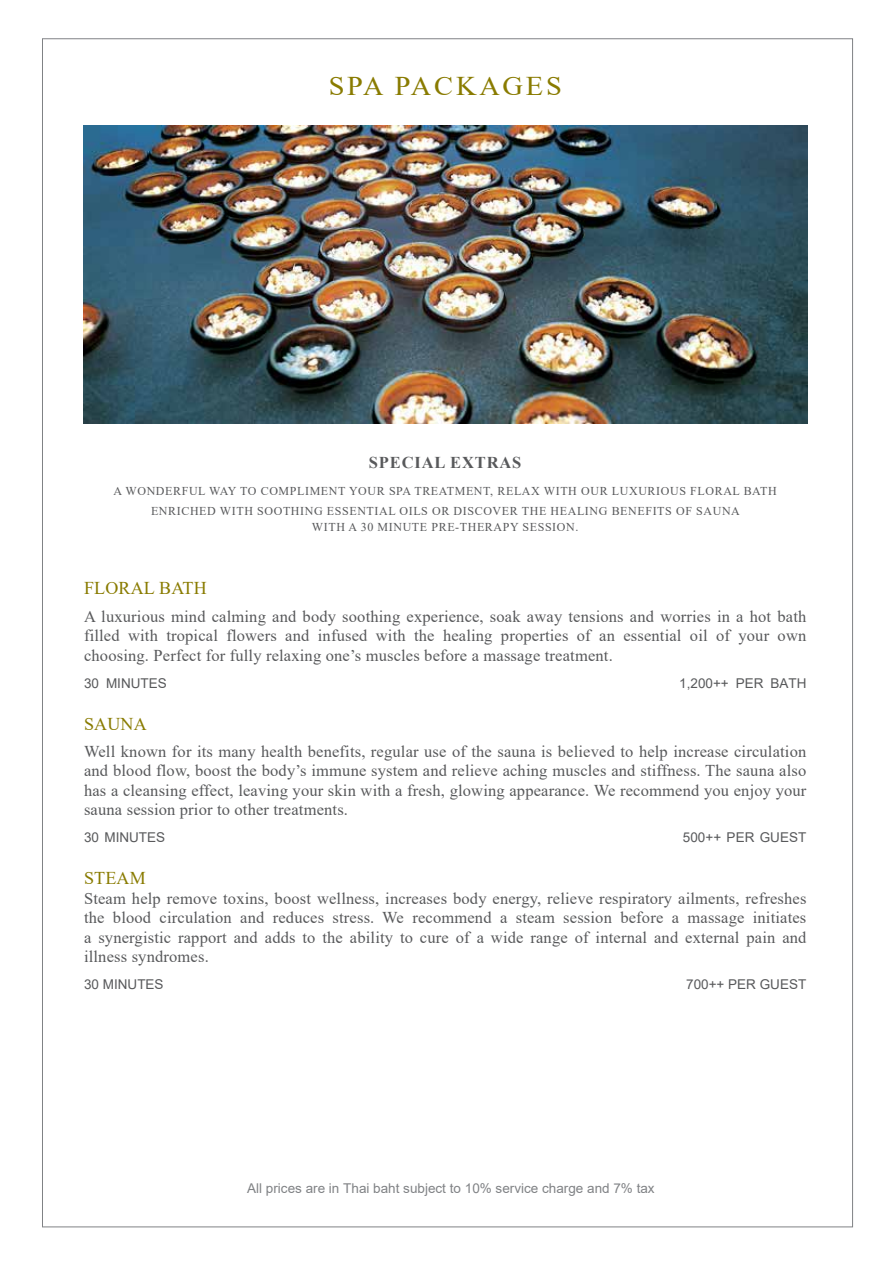
<style>
.page{position:relative;width:893px;height:1263px;background:#fff}
.page>*{position:absolute;margin:0;border:0;box-sizing:border-box;transform-origin:0 0}
.t1{font:27px "Times New Roman";letter-spacing:.1em;color:#897b00;scale:1.05 1}
.t2{font:18px "Times New Roman";letter-spacing:.01em;color:#897b00}
.t3{font:16.5px/19.5px "Times New Roman";letter-spacing:.01em;color:#58595b;text-align:justify}
.t4{font:700 16.5px "Times New Roman";letter-spacing:.05em;color:#58595b}
.t5{font:13.5px "Arial";color:#58595b}
.t6{font:13.5px "Arial";color:#808285}
.t7{font:12px/19.5px "Times New Roman";letter-spacing:.05em;color:#58595b;text-align:center}
</style>
<div class="page">
<img style="left:84px;top:126px;width:723px;height:297px">
<h1 class="t1" style="left:329px;top:66px;width:224px">SPA PACKAGES</h1>
<p class="t4" style="left:369px;top:451px;width:154px">SPECIAL EXTRAS</p>
<p class="t7" style="left:114px;top:481px;width:665px">A WONDERFUL WAY TO COMPLIMENT YOUR SPA TREATMENT, RELAX WITH OUR LUXURIOUS FLORAL BATH<br>ENRICHED WITH SOOTHING ESSENTIAL OILS OR DISCOVER THE HEALING BENEFITS OF SAUNA</p>
<p class="t7" style="left:312px;top:517px;width:268px">WITH A 30 MINUTE PRE-THERAPY SESSION.</p>
<p class="t2" style="left:84px;top:576px;width:124px">FLORAL BATH</p>
<p class="t3" style="left:84px;top:606px;width:724px">A luxurious mind calming and body soothing experience, soak away tensions and worries in a hot bath filled with tropical flowers and infused with the healing properties of an essential oil of your own choosing. Perfect for fully relaxing one’s muscles before a massage treatment.</p>
<p class="t5" style="left:84px;top:673px;width:84px">30 MINUTES</p>
<p class="t5" style="left:679px;top:673px;width:129px">1,200++ PER BATH</p>
<p class="t2" style="left:84px;top:711px;width:64px">SAUNA</p>
<p class="t3" style="left:84px;top:741px;width:724px">Well known for its many health benefits, regular use of the sauna is believed to help increase circulation and blood flow, boost the body’s immune system and relieve aching muscles and stiffness. The sauna also has a cleansing effect, leaving your skin with a fresh, glowing appearance. We recommend you enjoy your sauna session prior to other treatments.</p>
<p class="t5" style="left:84px;top:828px;width:83px">30 MINUTES</p>
<p class="t5" style="left:683px;top:828px;width:125px">500++ PER GUEST</p>
<p class="t2" style="left:84px;top:865px;width:63px">STEAM</p>
<p class="t3" style="left:84px;top:888px;width:724px">Steam help remove toxins, boost wellness, increases body energy, relieve respiratory ailments, refreshes the blood circulation and reduces stress. We recommend a steam session before a massage initiates a synergistic rapport and adds to the ability to cure of a wide range of internal and external pain and illness syndromes.</p>
<p class="t5" style="left:84px;top:975px;width:81px">30 MINUTES</p>
<p class="t5" style="left:686px;top:975px;width:122px">700++ PER GUEST</p>
<p class="t6" style="left:247px;top:1179px;width:409px">All prices are in Thai baht subject to 10% service charge and 7% tax</p>
</div>
